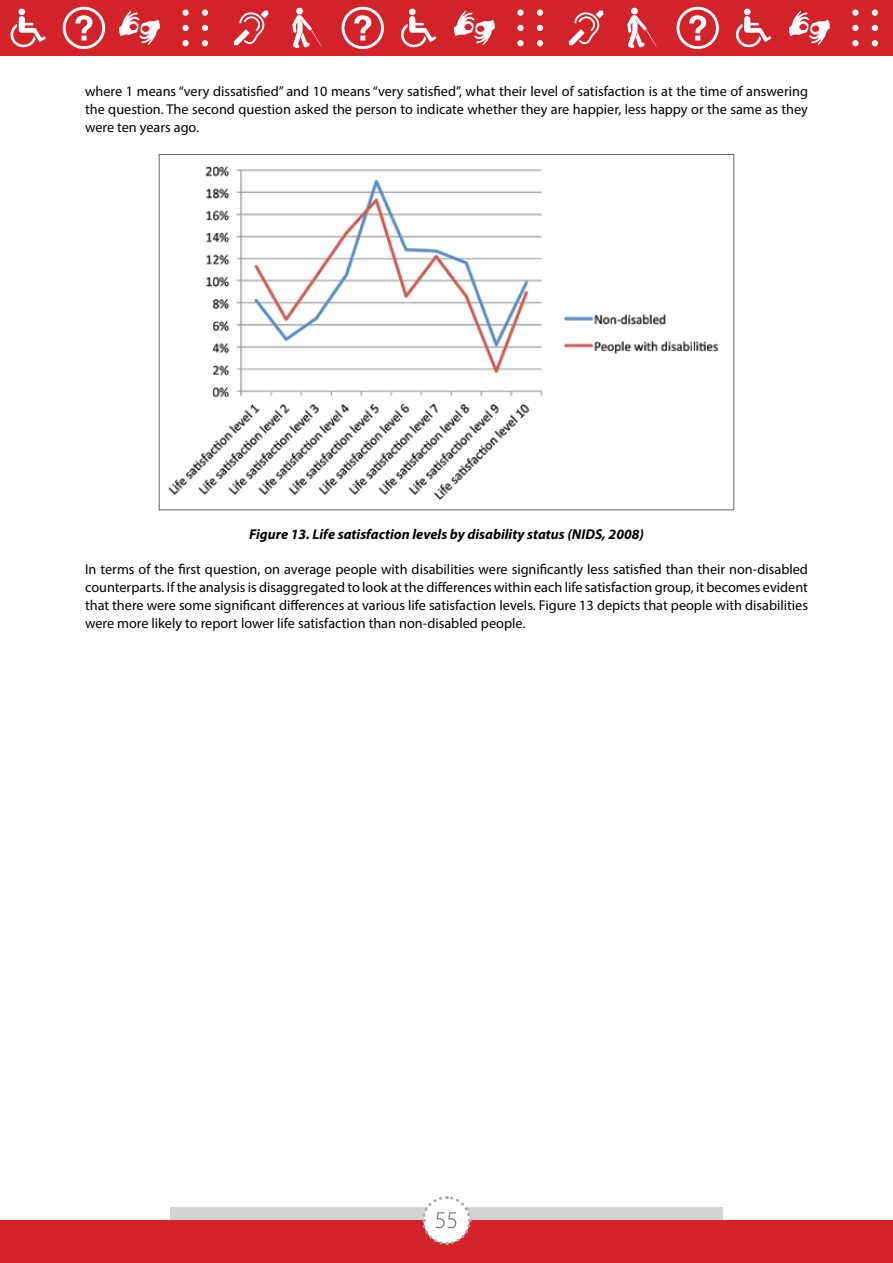
<style>
.page{position:relative;width:893px;height:1263px;background:#fff}
.page>*{position:absolute;margin:0;border:0;box-sizing:border-box;transform-origin:0 0}
.t1{font:300 24px "Myriad Pro";color:#636466}
.t2{font:14.25px/18px "Myriad Pro";color:#000;text-align:justify}
.t3{font:italic 700 14.25px "Myriad Pro";color:#000}
</style>
<div class="page">
<div style="left:170px;top:1208px;width:553px;height:55px;background:#d1d3d4"></div>
<div style="left:0;top:1220px;width:893px;height:43px;background:#d2232a"></div>
<div style="left:0;top:0;width:893px;height:56px;background:#d2232a"></div>
<svg style="left:420px;top:1196px;width:53px;height:49px"></svg>
<svg style="left:10px;top:16px;width:36px;height:32px"></svg>
<div style="left:18px;top:9px;width:7px;height:6px;background:#fff;border-radius:50%"></div>
<svg style="left:63px;top:7px;width:42px;height:42px"></svg>
<svg style="left:119px;top:11px;width:41px;height:34px"></svg>
<svg style="left:234px;top:11px;width:34px;height:34px"></svg>
<svg style="left:182px;top:9px;width:7px;height:7px"></svg>
<div style="left:202px;top:9px;width:6px;height:7px;background:#fff;border-radius:50%"></div>
<div style="left:182px;top:25px;width:7px;height:6px;background:#fff;border-radius:50%"></div>
<svg style="left:202px;top:25px;width:6px;height:6px"></svg>
<div style="left:182px;top:40px;width:7px;height:6px;background:#fff;border-radius:50%"></div>
<svg style="left:202px;top:40px;width:6px;height:6px"></svg>
<svg style="left:292px;top:8px;width:30px;height:40px"></svg>
<svg style="left:401px;top:16px;width:35px;height:32px"></svg>
<div style="left:409px;top:9px;width:7px;height:6px;background:#fff;border-radius:50%"></div>
<svg style="left:342px;top:7px;width:42px;height:42px"></svg>
<svg style="left:454px;top:11px;width:41px;height:34px"></svg>
<svg style="left:569px;top:11px;width:34px;height:34px"></svg>
<svg style="left:517px;top:9px;width:7px;height:7px"></svg>
<div style="left:537px;top:9px;width:6px;height:7px;background:#fff;border-radius:50%"></div>
<div style="left:517px;top:25px;width:7px;height:6px;background:#fff;border-radius:50%"></div>
<svg style="left:537px;top:25px;width:6px;height:6px"></svg>
<div style="left:517px;top:40px;width:7px;height:6px;background:#fff;border-radius:50%"></div>
<svg style="left:537px;top:40px;width:6px;height:6px"></svg>
<svg style="left:627px;top:8px;width:29px;height:40px"></svg>
<svg style="left:736px;top:16px;width:35px;height:32px"></svg>
<div style="left:744px;top:9px;width:7px;height:6px;background:#fff;border-radius:50%"></div>
<svg style="left:676px;top:7px;width:43px;height:42px"></svg>
<svg style="left:789px;top:11px;width:41px;height:34px"></svg>
<div style="left:852px;top:9px;width:6px;height:7px;background:#fff;border-radius:50%"></div>
<div style="left:872px;top:9px;width:6px;height:7px;background:#fff;border-radius:50%"></div>
<svg style="left:852px;top:25px;width:6px;height:6px"></svg>
<svg style="left:872px;top:25px;width:6px;height:6px"></svg>
<svg style="left:852px;top:40px;width:6px;height:6px"></svg>
<svg style="left:872px;top:40px;width:6px;height:6px"></svg>
<img style="left:168px;top:166px;width:551px;height:335px">
<p class="t2" style="left:85px;top:82px;width:724px">where 1 means “very dissatisfied” and 10 means “very satisfied”, what their level of satisfaction is at the time of answering the question. The second question asked the person to indicate whether they are happier, less happy or the same as they were ten years ago.</p>
<p class="t3" style="left:249px;top:525px;width:396px">Figure 13. Life satisfaction levels by disability status (NIDS, 2008)</p>
<p class="t2" style="left:85px;top:560px;width:724px">In terms of the first question, on average people with disabilities were significantly less satisfied than their non-disabled counterparts. If the analysis is disaggregated to look at the differences within each life satisfaction group, it becomes evident that there were some significant differences at various life satisfaction levels. Figure 13 depicts that people with disabilities were more likely to report lower life satisfaction than non-disabled people.</p>
<h1 class="t1" style="left:435px;top:1207px;width:25px">55</h1>
</div>
